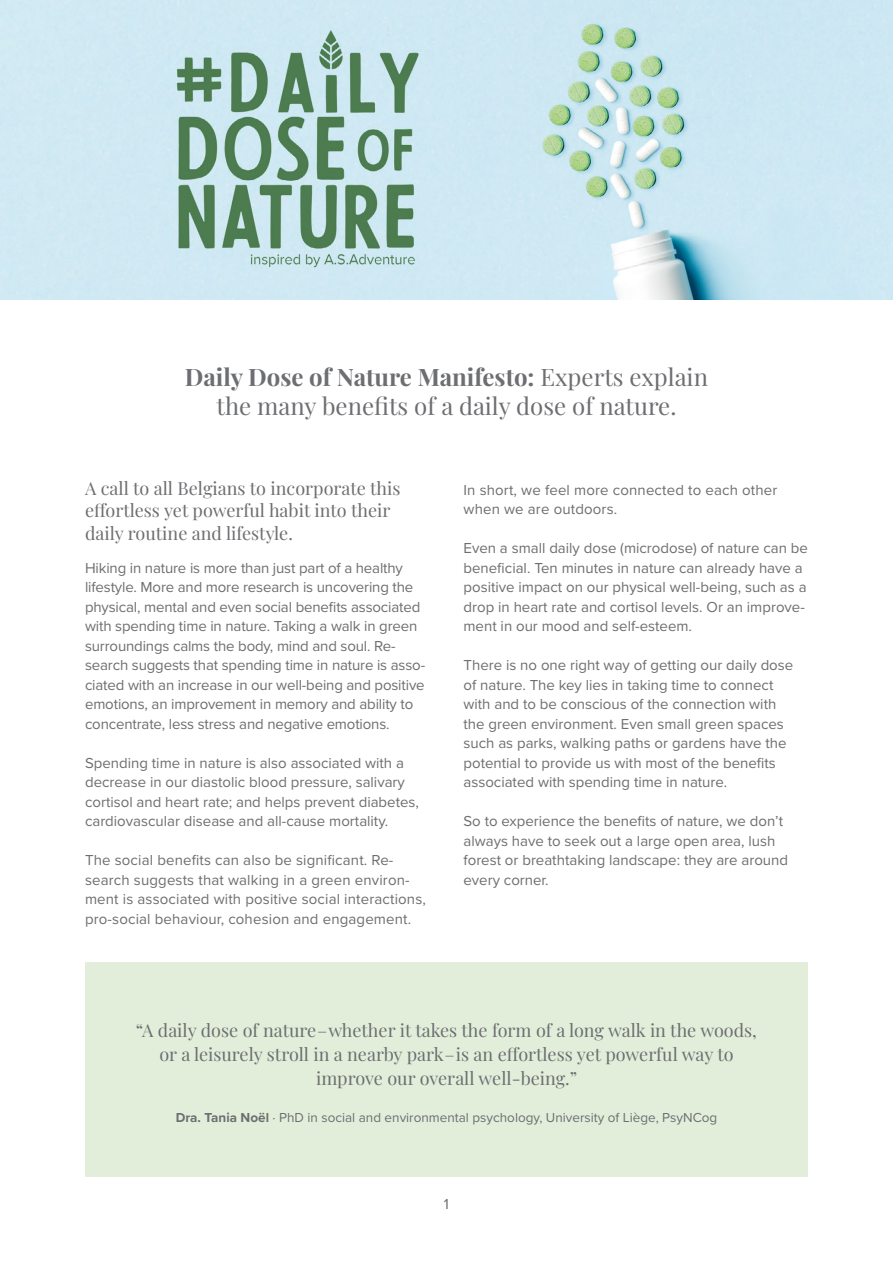
<style>
.page{position:relative;width:893px;height:1263px;background:#fff}
.page>*{position:absolute;margin:0;border:0;box-sizing:border-box;transform-origin:0 0}
.t1{font:24px/28.8px "Playfair Display";color:#6d6e71;text-align:center}
.t2{font:18px/24px "Playfair Display";color:#6d6e71;text-align:center}
.t3{font:15px/19.5px "Proxima Nova";color:#6d6e71}
.t4{font:13.5px "Proxima Nova";color:#6d6e71}
.s1{font-weight:700}
</style>
<div class="page">
<img style="left:0;top:0;width:893px;height:300px">
<div style="left:85px;top:963px;width:723px;height:214px;background:#e2eeda"></div>
<h1 class="t1" style="left:185px;top:360px;width:524px"><span class="s1">Daily Dose of Nature Manifesto:</span> Experts explain the many benefits of a daily dose of nature.</h1>
<p class="t2" style="left:85px;top:475px;width:317px;line-height:22.5px;text-align:left">A call to all Belgians to incorporate this effortless yet powerful habit into their daily routine and lifestyle.</p>
<p class="t3" style="left:85px;top:557px;width:342px">Hiking in nature is more than just part of a healthy lifestyle. More and more research is uncovering the physical, mental and even social benefits associated with spending time in nature. Taking a walk in green surroundings calms the body, mind and soul. Re&shy;search suggests that spending time in nature is asso&shy;ciated with an increase in our well-being and positive emotions, an improvement in memory and ability to concentrate, less stress and negative emotions.</p>
<p class="t3" style="left:85px;top:752px;width:335px">Spending time in nature is also associated with a decrease in our diastolic blood pressure, salivary cortisol and heart rate; and helps prevent diabetes, cardiovascular disease and all-cause mortality.</p>
<p class="t3" style="left:85px;top:850px;width:342px">The social benefits can also be significant. Re&shy;search suggests that walking in a green environ&shy;ment is associated with positive social interactions, pro-social behaviour, cohesion and engagement.</p>
<p class="t3" style="left:463px;top:479px;width:315px">In short, we feel more connected to each other when we are outdoors.</p>
<p class="t3" style="left:463px;top:538px;width:346px">Even a small daily dose (microdose) of nature can be beneficial. Ten minutes in nature can already have a positive impact on our physical well-being, such as a drop in heart rate and cortisol levels. Or an improve&shy;ment in our mood and self-esteem.</p>
<p class="t3" style="left:463px;top:655px;width:331px">There is no one right way of getting our daily dose of nature. The key lies in taking time to connect with and to be conscious of the connection with the green environment. Even small green spaces such as parks, walking paths or gardens have the potential to provide us with most of the benefits associated with spending time in nature.</p>
<p class="t3" style="left:463px;top:811px;width:326px">So to experience the benefits of nature, we don’t always have to seek out a large open area, lush forest or breathtaking landscape: they are around every corner.</p>
<p class="t2" style="left:136px;top:1017px;width:622px">“A daily dose of nature – whether it takes the form of a long walk in the woods, or a leisurely stroll in a nearby park – is an effortless yet powerful way to improve our overall well-being.”</p>
<p class="t4" style="left:176px;top:1108px;width:543px"><span class="s1">Dra. Tania Noël</span> · PhD in social and environmental psychology, University of Liège, PsyNCog</p>
<p class="t3" style="left:444px;top:1193px;width:7px">1</p>
</div>
